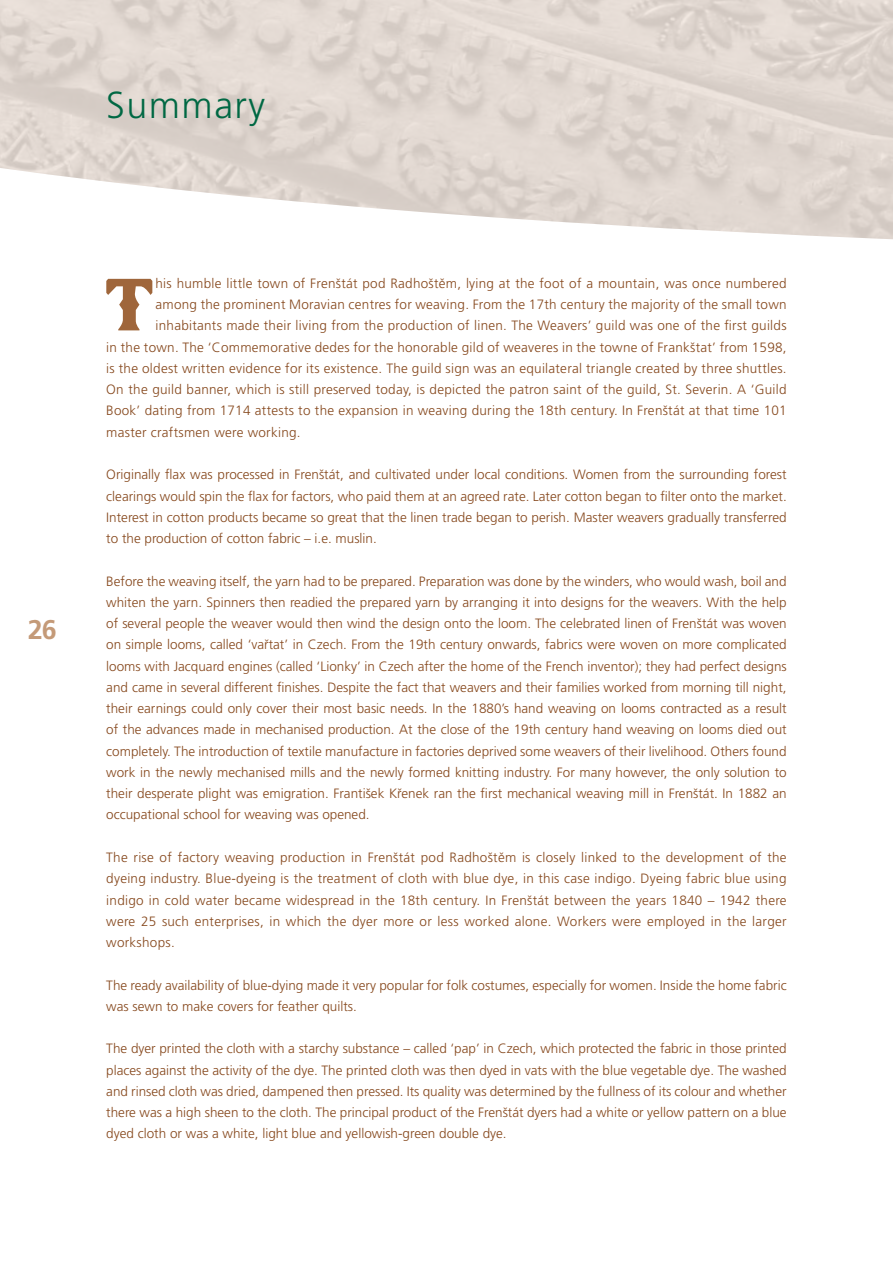
<style>
.page{position:relative;width:893px;height:1263px;background:#fff}
.page>*{position:absolute;margin:0;border:0;box-sizing:border-box;transform-origin:0 0}
.t1{font:75.45px "Kratos Truetype";color:#9f663b}
.t2{font:300 37.5px "Frutiger CE";letter-spacing:.04em;color:#006843}
.t3{font:700 27px "Frutiger CE";color:#c49a78}
.t4{font:300 13.5px/21.3px "Frutiger CE";letter-spacing:.02em;color:#86481d;text-align:justify}
.t5{font:300 13.5px/21.3px "Frutiger CE";color:#86481d}
</style>
<div class="page">
<svg style="left:892px;top:0;width:1px;height:240px"></svg>
<h2 class="t2" style="left:106px;top:83px;width:160px">Summary</h2>
<h3 class="t3" style="left:28px;top:613px;width:15px">26</h3>
<h1 class="t1" style="left:106px;top:262px;width:49px">T</h1>
<p class="t4" style="left:156px;top:274px;width:633px">his humble little town of Frenštát pod Radhoštěm, lying at the foot of a mountain, was once numbered</p>
<p class="t4" style="left:156px;top:295px;width:633px">among the prominent Moravian centres for weaving. From the 17th century the majority of the small town</p>
<p class="t4" style="left:156px;top:316px;width:633px">inhabitants made their living from the production of linen. The Weavers’ guild was one of the first guilds</p>
<p class="t4" style="left:106px;top:337px;width:682px">in the town. The ‘Commemorative dedes for the honorable gild of weaveres in the towne of Frankštat’ from 1598,</p>
<p class="t4" style="left:106px;top:359px;width:682px">is the oldest written evidence for its existence. The guild sign was an equilateral triangle created by three shuttles.</p>
<p class="t4" style="left:106px;top:380px;width:682px">On the guild banner, which is still preserved today, is depicted the patron saint of the guild, St. Severin. A ‘Guild</p>
<p class="t4" style="left:106px;top:401px;width:682px">Book’ dating from 1714 attests to the expansion in weaving during the 18th century. In Frenštát at that time 101</p>
<p class="t4" style="left:106px;top:422px;width:196px">master craftsmen were working.</p>
<p class="t4" style="left:106px;top:465px;width:682px">Originally flax was processed in Frenštát, and cultivated under local conditions. Women from the surrounding forest clearings would spin the flax for factors, who paid them at an agreed rate. Later cotton began to filter onto the market.<br>Interest in cotton products became so great that the linen trade began to perish. Master weavers gradually transferred to the production of cotton fabric – i.e. muslin.</p>
<p class="t4" style="left:106px;top:571px;width:682px">Before the weaving itself, the yarn had to be prepared. Preparation was done by the winders, who would wash, boil and whiten the yarn. Spinners then readied the prepared yarn by arranging it into designs for the weavers. With the help of several people the weaver would then wind the design onto the loom. The celebrated linen of Frenštát was woven on simple looms, called ‘vařtat’ in Czech. From the 19th century onwards, fabrics were woven on more complicated looms with Jacquard engines (called ‘Lionky’ in Czech after the home of the French inventor); they had perfect designs and came in several different finishes. Despite the fact that weavers and their families worked from morning till night, their earnings could only cover their most basic needs. In the 1880’s hand weaving on looms contracted as a result of the advances made in mechanised production. At the close of the 19th century hand weaving on looms died out completely. The introduction of textile manufacture in factories deprived some weavers of their livelihood. Others found work in the newly mechanised mills and the newly formed knitting industry. For many however, the only solution to their desperate plight was emigration. František Křenek ran the first mechanical weaving mill in Frenštát. In 1882 an occupational school for weaving was opened.</p>
<p class="t4" style="left:106px;top:848px;width:682px">The rise of factory weaving production in Frenštát pod Radhoštěm is closely linked to the development of the dyeing industry. Blue-dyeing is the treatment of cloth with blue dye, in this case indigo. Dyeing fabric blue using indigo in cold water became widespread in the 18th century. In Frenštát between the years 1840 – 1942 there were 25 such enterprises, in which the dyer more or less worked alone. Workers were employed in the larger workshops.</p>
<p class="t5" style="left:106px;top:975px;width:682px">The ready availability of blue-dying made it very popular for folk costumes, especially for women. Inside the home fabric was sewn to make covers for feather quilts.</p>
<p class="t4" style="left:106px;top:1039px;width:682px">The dyer printed the cloth with a starchy substance – called ‘pap’ in Czech, which protected the fabric in those printed places against the activity of the dye. The printed cloth was then dyed in vats with the blue vegetable dye. The washed and rinsed cloth was dried, dampened then pressed. Its quality was determined by the fullness of its colour and whether there was a high sheen to the cloth. The principal product of the Frenštát dyers had a white or yellow pattern on a blue dyed cloth or was a white, light blue and yellowish-green double dye.</p>
</div>
